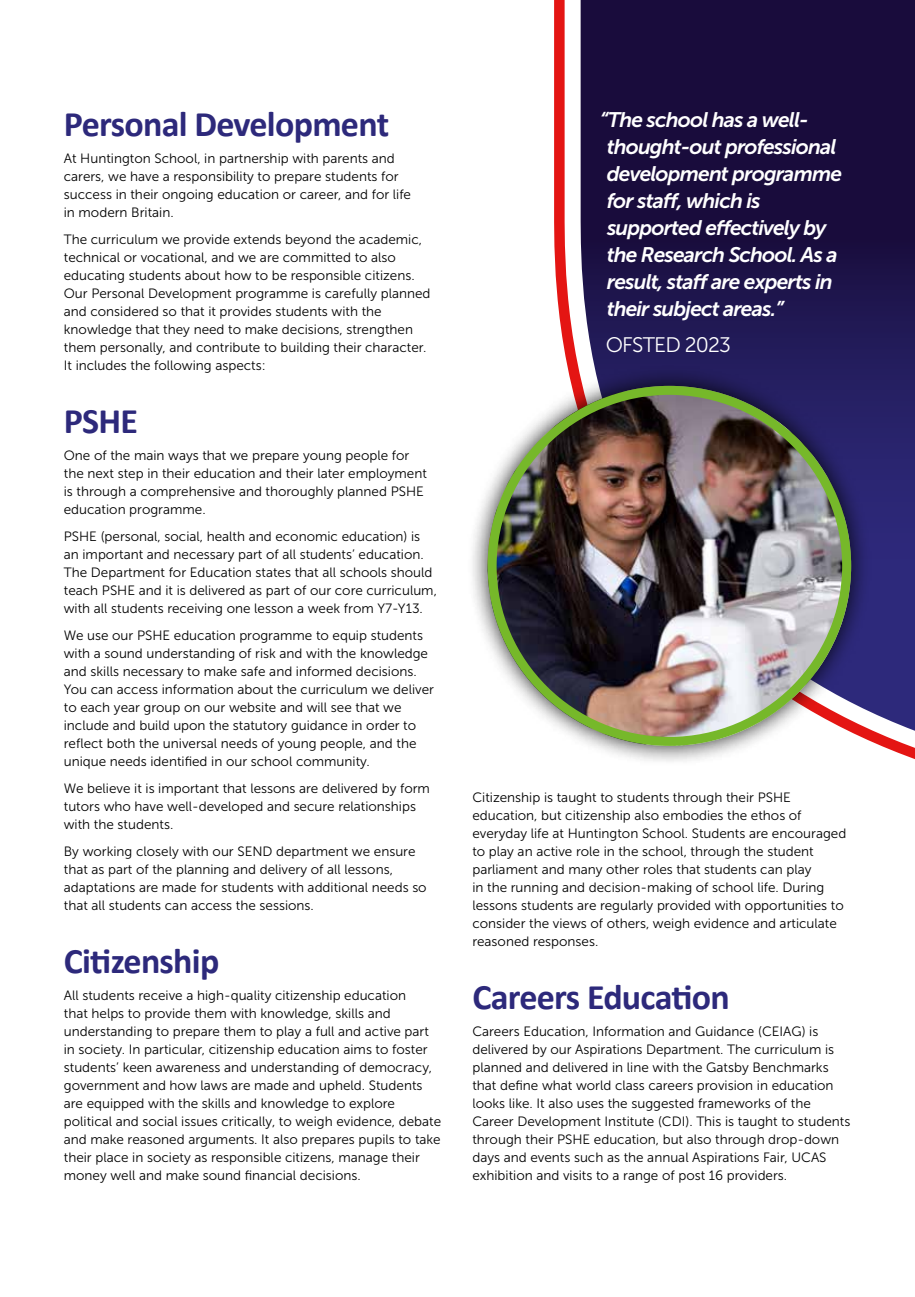
<style>
.page{position:relative;width:915px;height:1297px;background:#fff}
.page>*{position:absolute;margin:0;border:0;box-sizing:border-box;transform-origin:0 0}
.t1{font:700 36px "Calibri";letter-spacing:-.02em;color:#2d297b}
.t2{font:italic 21px/27px "Museo Sans 700";letter-spacing:-.04em;color:#fff}
.t3{font:21px "Museo Sans 300";letter-spacing:-.04em;color:#fff}
.t4{font:13.5px/18px "Museo Sans 300";color:#000}
</style>
<div class="page">
<svg style="left:554px;top:0;width:360px;height:759px"></svg>
<svg style="left:580px;top:0;width:334px;height:731px;background:#1f1449"></svg>
<div style="left:466px;top:365px;width:405px;height:401px;background:#000;opacity:.85"></div>
<img style="left:487px;top:386px;width:363px;height:360px">
<div style="left:487px;top:386px;width:363px;height:360px;border:9px solid #76b82a;border-radius:50%"></div>
<h1 class="t1" style="left:64px;top:98px;width:327px">Personal Development</h1>
<p class="t4" style="left:64px;top:149px;width:348px">At Huntington School, in partnership with parents and carers, we have a responsibility to prepare students for success in their ongoing education or career, and for life in modern Britain.</p>
<p class="t4" style="left:64px;top:230px;width:368px">The curriculum we provide extends beyond the academic, technical or vocational, and we are committed to also educating students about how to be responsible citizens.<br>Our Personal Development programme is carefully planned and considered so that it provides students with the knowledge that they need to make decisions, strengthen them personally, and contribute to building their character.<br>It includes the following aspects:</p>
<h1 class="t1" style="left:64px;top:395px;width:76px">PSHE</h1>
<p class="t4" style="left:64px;top:446px;width:364px">One of the main ways that we prepare young people for the next step in their education and their later employment is through a comprehensive and thoroughly planned PSHE education programme.</p>
<p class="t4" style="left:64px;top:527px;width:374px">PSHE (personal, social, health and economic education) is an important and necessary part of all students’ education.<br>The Department for Education states that all schools should teach PSHE and it is delivered as part of our core curriculum, with all students receiving one lesson a week from Y7-Y13.</p>
<p class="t4" style="left:64px;top:626px;width:371px">We use our PSHE education programme to equip students with a sound understanding of risk and with the knowledge and skills necessary to make safe and informed decisions.<br>You can access information about the curriculum we deliver to each year group on our website and will see that we include and build upon the statutory guidance in order to reflect both the universal needs of young people, and the unique needs identified in our school community.</p>
<p class="t4" style="left:64px;top:779px;width:367px">We believe it is important that lessons are delivered by form tutors who have well-developed and secure relationships with the students.</p>
<p class="t4" style="left:64px;top:842px;width:364px">By working closely with our SEND department we ensure that as part of the planning and delivery of all lessons, adaptations are made for students with additional needs so that all students can access the sessions.</p>
<h1 class="t1" style="left:64px;top:935px;width:157px">Citizenship</h1>
<p class="t4" style="left:64px;top:986px;width:379px">All students receive a high-quality citizenship education<br>that helps to provide them with knowledge, skills and understanding to prepare them to play a full and active part in society. In particular, citizenship education aims to foster students’ keen awareness and understanding of democracy, government and how laws are made and upheld. Students are equipped with the skills and knowledge to explore political and social issues critically, to weigh evidence, debate and make reasoned arguments. It also prepares pupils to take their place in society as responsible citizens, manage their money well and make sound financial decisions.</p>
<h2 class="t2" style="left:606px;top:106px;width:237px;text-indent:-7px">“The school has a well&shy;thought-out professional development programme for staff, which is supported effectively by the Research School. As a result, staff are experts in their subject areas.”</h2>
<h2 class="t3" style="left:605px;top:333px;width:127px">OFSTED 2023</h2>
<p class="t4" style="left:472px;top:788px;width:375px">Citizenship is taught to students through their PSHE education, but citizenship also embodies the ethos of everyday life at Huntington School. Students are encouraged to play an active role in the school, through the student parliament and many other roles that students can play<br>in the running and decision-making of school life. During lessons students are regularly provided with opportunities to consider the views of others, weigh evidence and articulate reasoned responses.</p>
<h1 class="t1" style="left:472px;top:971px;width:259px">Careers Education</h1>
<p class="t4" style="left:472px;top:1022px;width:379px">Careers Education, Information and Guidance (CEIAG) is delivered by our Aspirations Department. The curriculum is planned and delivered in line with the Gatsby Benchmarks that define what world class careers provision in education looks like. It also uses the suggested frameworks of the Career Development Institute (CDI). This is taught to students through their PSHE education, but also through drop-down days and events such as the annual Aspirations Fair, UCAS exhibition and visits to a range of post 16 providers.</p>
</div>
